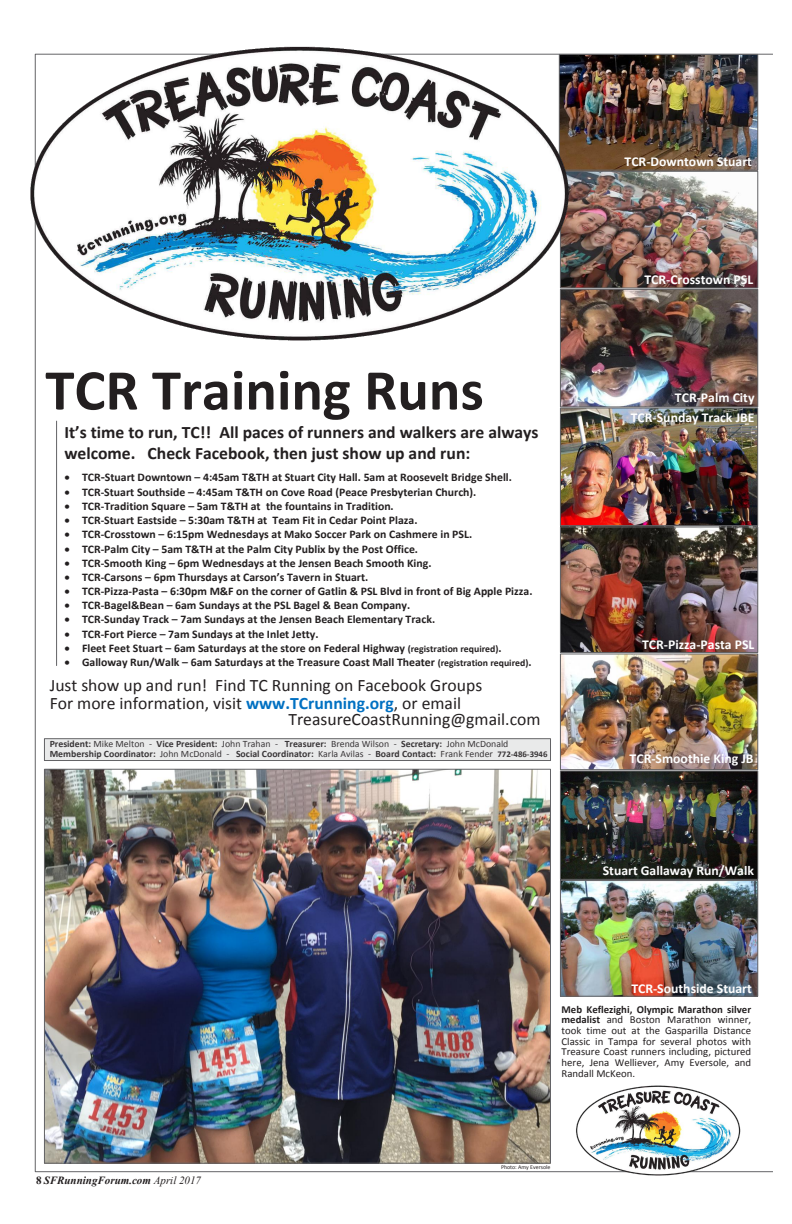
<style>
.page{position:relative;width:792px;height:1224px;background:#fff}
.page>*{position:absolute;margin:0;border:0;box-sizing:border-box;transform-origin:0 0}
.t1{font:700 58.2px "CALIBRI";color:#231f20}
.t2{font:17.5px "CALIBRI";color:#231f20}
.t3{font:700 17.5px/21px "CALIBRI";color:#231f20}
.t4{font:700 13.6px "CALIBRI";color:#fff}
.t5{font:700 11.6px "CALIBRI";color:#231f20}
.t6{font:italic 700 11px "Times New Roman";color:#231f20}
.t7{font:10.7px/10.7px "CALIBRI";color:#231f20;text-align:justify}
.t8{font:700 9.7px/9.7px "CALIBRI";color:#231f20}
.t9{font:5.8px "CALIBRI";color:#231f20}
.s1{font-size:13.6px}
.s2{font-size:9.7px}
.s3{font-weight:700;color:#0070c2}
.s4{font-weight:400}
.s5{font-size:8.7px}
.s6{font-style:normal}
.s7{font-weight:700}
</style>
<div class="page">
<img style="left:559px;top:56px;width:199px;height:823px">
<img style="left:46px;top:771px;width:503px;height:390px">
<hr style="left:56px;top:421px;width:1px;height:245px;background:#636366">
<div style="left:560px;top:654px;width:198px;height:116px;border:1px solid #636366"></div>
<div style="left:560px;top:527px;width:198px;height:126px;border:1px solid #636366"></div>
<div style="left:560px;top:771px;width:198px;height:108px;border:1px solid #636366"></div>
<div style="left:560px;top:171px;width:198px;height:117px;border:1px solid #636366"></div>
<div style="left:44px;top:739px;width:507px;height:22px;background:#e9eaea"></div>
<div style="left:44px;top:739px;width:507px;height:22px;border:1px solid #636366"></div>
<div style="left:560px;top:289px;width:198px;height:118px;border:1px solid #636366"></div>
<div style="left:559px;top:54px;width:199px;height:116px;border:1px solid #636366"></div>
<div style="left:560px;top:408px;width:198px;height:118px;border:1px solid #636366"></div>
<img style="left:30px;top:46px;width:545px;height:298px">
<img style="left:562px;top:882px;width:194px;height:112px">
<div style="left:560px;top:880px;width:198px;height:116px;border:1px solid #636366"></div>
<img style="left:576px;top:1085px;width:165px;height:91px">
<p class="t4" style="left:625px;top:153px;width:129px">TCR-Downtown Stuart</p>
<p class="t1" style="left:45px;top:353px;width:440px">TCR Training Runs</p>
<p class="t3" style="left:64px;top:422px;width:476px">It’s time to run, TC!! All paces of runners and walkers are always welcome. Check Facebook, then just show up and run:</p>
<p class="t5" style="left:64px;top:470px;width:449px">• TCR<span class="s1">-</span>Stuart Downtown – 4:45am T&amp;TH at Stuart City Hall. 5am at Roosevelt Bridge Shell.</p>
<p class="t5" style="left:64px;top:485px;width:413px">• TCR-Stuart Southside – 4:45am T&amp;TH on Cove Road (Peace Presbyterian Church).</p>
<p class="t5" style="left:64px;top:499px;width:331px">• TCR-Tradition Square – 5am T&amp;TH at the fountains in Tradition.</p>
<p class="t5" style="left:64px;top:513px;width:355px">• TCR-Stuart Eastside – 5:30am T&amp;TH at Team Fit in Cedar Point Plaza.</p>
<p class="t5" style="left:64px;top:527px;width:409px">• TCR-Crosstown – 6:15pm Wednesdays at Mako Soccer Park on Cashmere in PSL.</p>
<p class="t5" style="left:64px;top:541px;width:355px">• TCR-Palm City – 5am T&amp;TH at the Palm City Publix by the Post Office.</p>
<p class="t5" style="left:64px;top:556px;width:369px">• TCR-Smooth King – 6pm Wednesdays at the Jensen Beach Smooth King.</p>
<p class="t5" style="left:64px;top:570px;width:305px">• TCR-Carsons – 6pm Thursdays at Carson’s Tavern in Stuart.</p>
<p class="t5" style="left:64px;top:584px;width:470px">• TCR-Pizza-Pasta – 6:30pm M&amp;F on the corner of Gatlin &amp; PSL Blvd in front of Big Apple Pizza.</p>
<p class="t5" style="left:64px;top:598px;width:347px">• TCR-Bagel&amp;Bean – 6am Sundays at the PSL Bagel &amp; Bean Company.</p>
<p class="t5" style="left:64px;top:612px;width:372px">• TCR-Sunday Track – 7am Sundays at the Jensen Beach Elementary Track.</p>
<p class="t5" style="left:64px;top:626px;width:256px">• TCR-Fort Pierce – 7am Sundays at the Inlet Jetty.</p>
<p class="t5" style="left:64px;top:640px;width:439px">• Fleet Feet Stuart – 6am Saturdays at the store on Federal Highway <span class="s2">(registration required)</span>.</p>
<p class="t5" style="left:64px;top:655px;width:469px">• Galloway Run/Walk – 6am Saturdays at the Treasure Coast Mall Theater <span class="s2">(registration required)</span>.</p>
<p class="t2" style="left:50px;top:674px;width:434px">Just show up and run! Find TC Running on Facebook Groups</p>
<p class="t2" style="left:50px;top:692px;width:413px">For more information, visit <span class="s3">www.TCrunning.org</span>, or email</p>
<p class="t2" style="left:289px;top:708px;width:254px">TreasureCoastRunning@gmail.com</p>
<p class="t8" style="left:50px;top:739px;width:499px">President: <span class="s4">Mike Melton -</span> Vice President: <span class="s4">John Trahan -</span> Treasurer: <span class="s4">Brenda Wilson -</span> Secretary: <span class="s4">John McDonald<br></span>Membership Coordinator: <span class="s4">John McDonald -</span> Social Coordinator: <span class="s4">Karla Avilas -</span> Board Contact: <span class="s4">Frank Fender</span> <span class="s5">772-486-3946</span></p>
<p class="t4" style="left:644px;top:271px;width:110px">TCR-Crosstown PSL</p>
<p class="t4" style="left:675px;top:388px;width:81px">TCR-Palm City</p>
<p class="t4" style="left:631px;top:409px;width:125px">TCR-Sunday Track JBE</p>
<p class="t4" style="left:642px;top:636px;width:114px">TCR-Pizza-Pasta PSL</p>
<p class="t4" style="left:630px;top:750px;width:125px">TCR-Smoothie King JB</p>
<p class="t4" style="left:603px;top:862px;width:153px">Stuart Gallaway Run/Walk</p>
<p class="t6" style="left:36px;top:1173px;width:167px"><span class="s6">8</span> SFRunningForum.com <span class="s4">April 2017</span></p>
<p class="t4" style="left:631px;top:979px;width:122px">TCR-Southside Stuart</p>
<p class="t7" style="left:562px;top:1004px;width:191px"><span class="s7">Meb Keflezighi, Olympic Marathon silver medalist</span> and Boston Marathon winner, took time out at the Gasparilla Distance Classic in Tampa for several photos with Treasure Coast runners including, pictured here, Jena Welliever, Amy Eversole, and Randall McKeon.</p>
<p class="t9" style="left:501px;top:1163px;width:51px">Photo: Amy Eversole</p>
</div>
